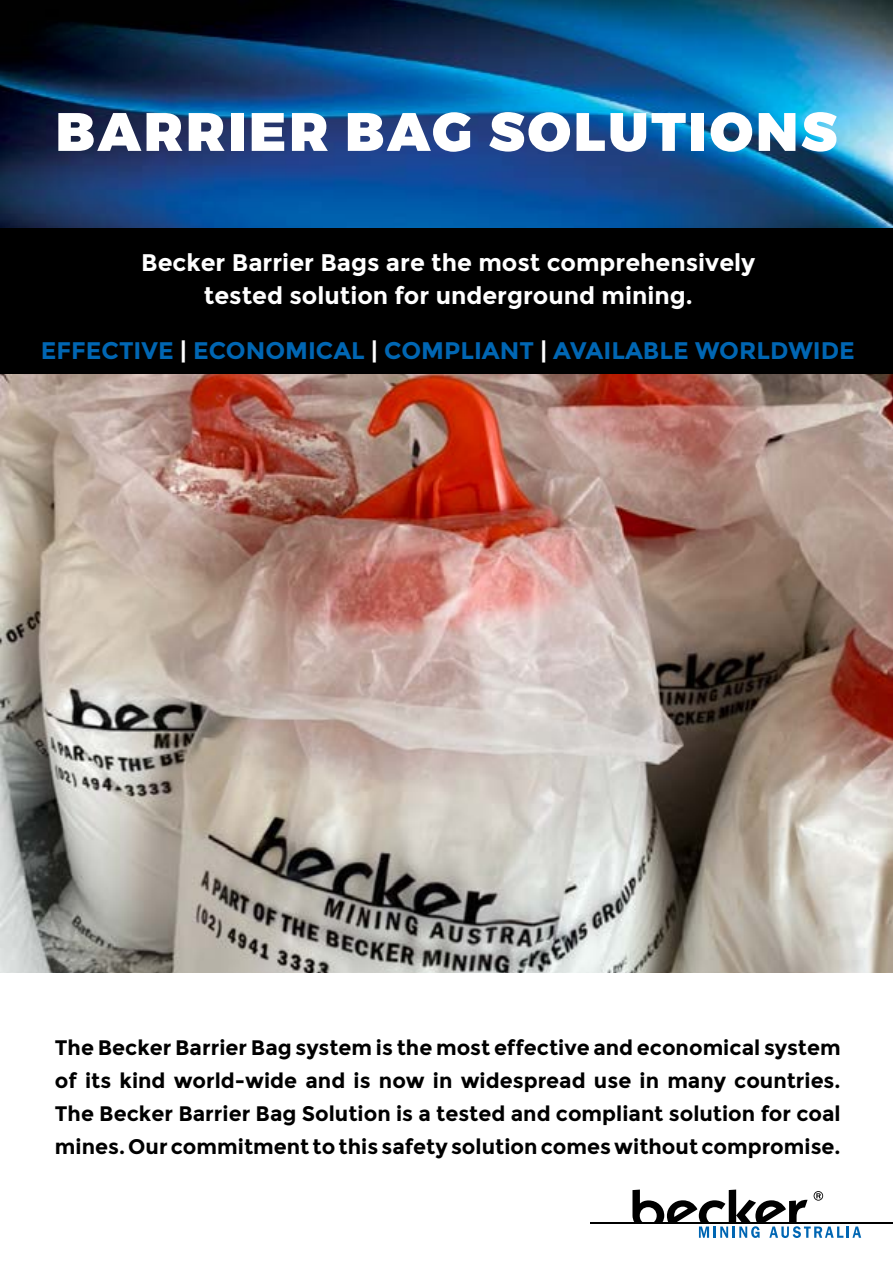
<style>
.page{position:relative;width:893px;height:1263px;background:#fff}
.page>*{position:absolute;margin:0;border:0;box-sizing:border-box;transform-origin:0 0}
.t1{font:900 54px "Montserrat";letter-spacing:.055em;color:#fff}
.t2{font:700 24px/33px "Montserrat";color:#fff;text-align:center}
.t3{font:700 24px "Montserrat";color:#0066b3}
.t4{font:700 21px/33px "Montserrat";color:#000;text-align:justify}
.s1{color:#fff}
</style>
<div class="page">
<img style="left:0;top:373px;width:893px;height:599px">
<img style="left:0;top:0;width:893px;height:228px">
<hr style="left:590px;top:1222px;width:303px;height:1px;background:#000">
<svg style="left:632px;top:1189px;width:229px;height:49px"></svg>
<div style="left:0;top:228px;width:893px;height:145px;background:#000"></div>
<h1 class="t1" style="left:56px;top:87px;width:783px">BARRIER BAG SOLUTIONS</h1>
<p class="t2" style="left:141px;top:246px;width:616px">Becker Barrier Bags are the most comprehensively tested solution for underground mining.</p>
<p class="t3" style="left:41px;top:337px;width:816px">EFFECTIVE <span class="s1">|</span> ECONOMICAL <span class="s1">|</span> COMPLIANT <span class="s1">|</span> AVAILABLE WORLDWIDE</p>
<p class="t4" style="left:55px;top:1031px;width:787px">The Becker Barrier Bag system is the most effective and economical system of its kind world-wide and is now in widespread use in many countries.<br>The Becker Barrier Bag Solution is a tested and compliant solution for coal mines. Our commitment to this safety solution comes without compromise.</p>
</div>
